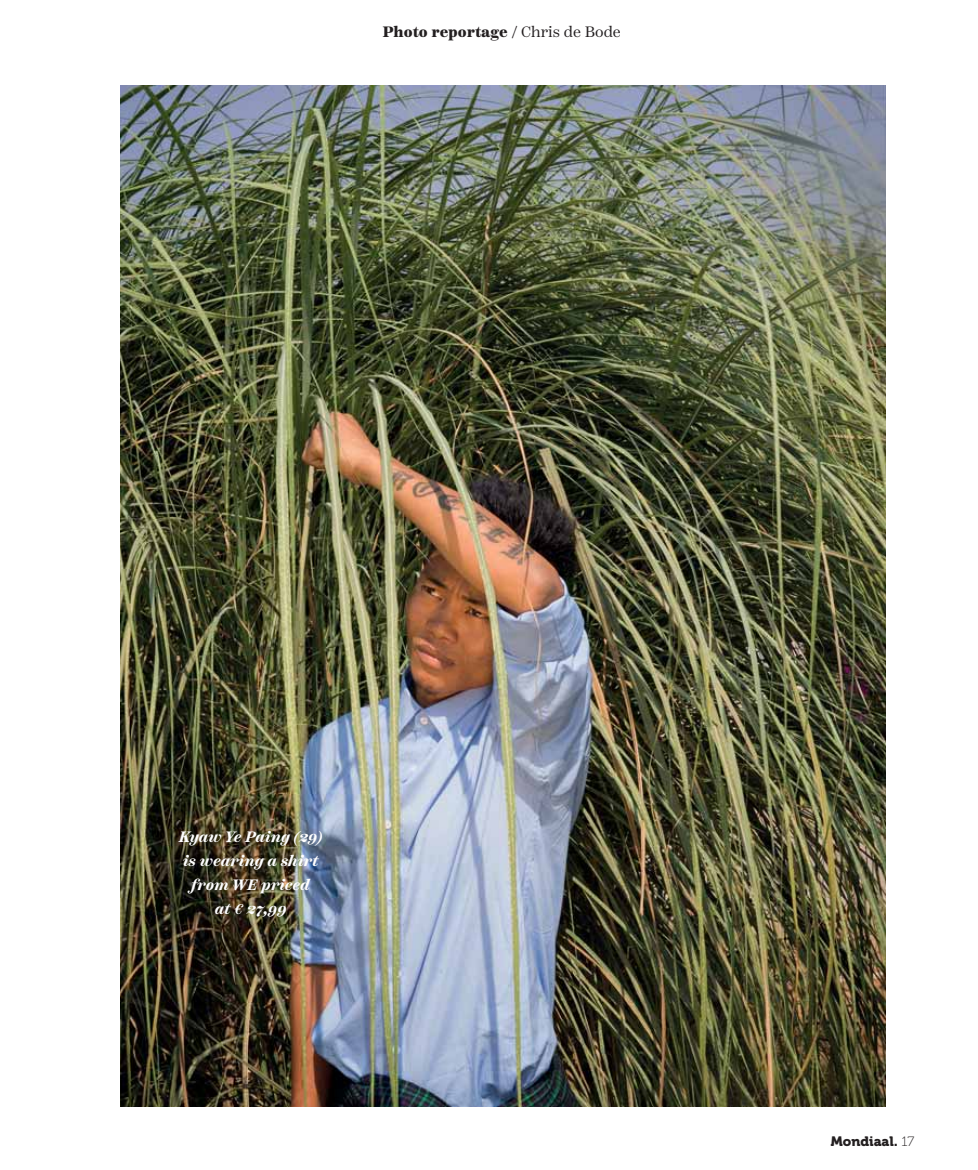
<style>
.page{position:relative;width:978px;height:1170px;background:#fff}
.page>*{position:absolute;margin:0;border:0;box-sizing:border-box;transform-origin:0 0}
.t1{font:italic 700 15px/24px "Scotch Text";color:#fff;text-align:center}
.t2{font:900 15px "Scotch Text";color:#231f20}
.t3{font:13.5px "Museo 900";color:#231f20}
.s1{font-weight:400}
.s2{font-family:"Museo 100"}
</style>
<div class="page">
<img style="left:121px;top:85px;width:764px;height:1021px">
<p class="t2" style="left:383px;top:24px;width:240px">Photo reportage / <span class="s1">Chris de Bode</span></p>
<p class="t1" style="left:179px;top:825px;width:145px">Kyaw Ye Paing (29) is wearing a shirt from WE priced<br>at € 27,99</p>
<p class="t3" style="left:831px;top:1133px;width:85px">Mondiaal. <span class="s2">17</span></p>
</div>
